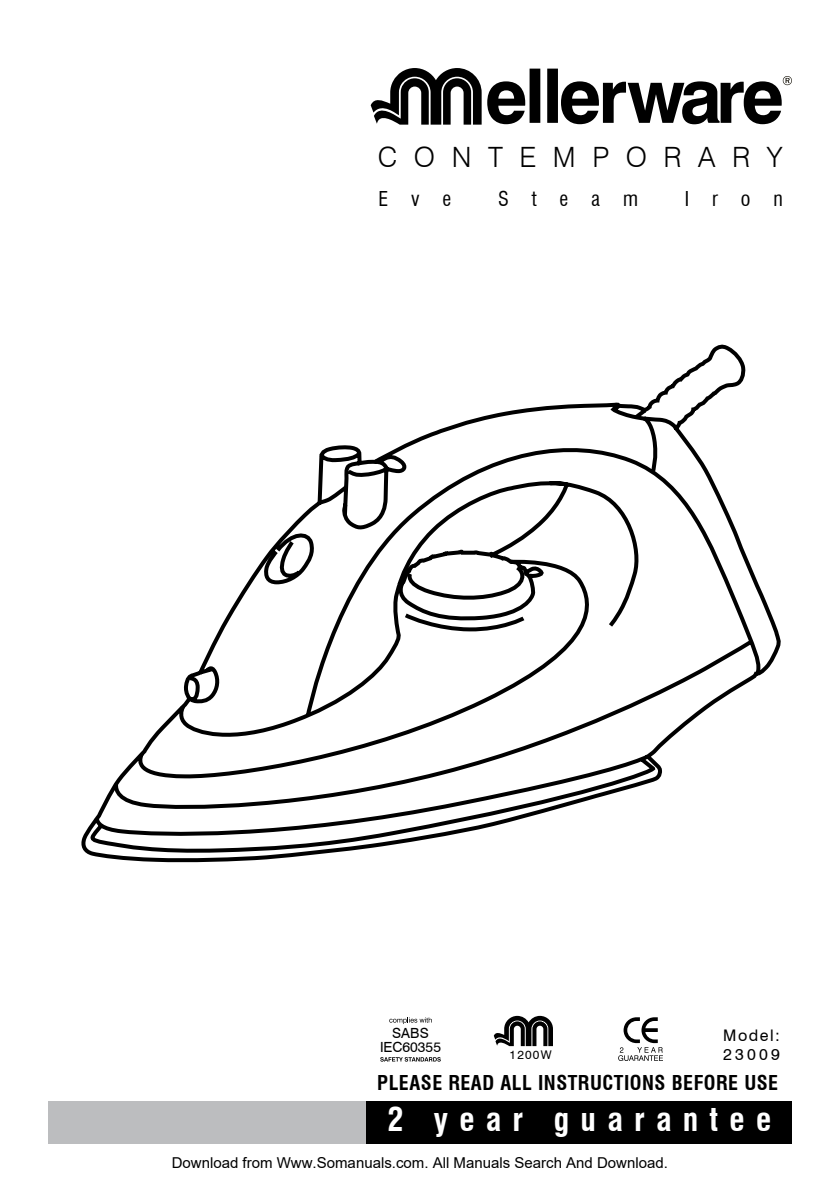
<style>
.page{position:relative;width:840px;height:1191px;background:#fff}
.page>*{position:absolute;margin:0;border:0;box-sizing:border-box;transform-origin:0 0}
.t1{font:700 condensed 32px "Swiss 721 BT";letter-spacing:.35em;color:#fff}
.t2{font:300 28px "Swiss 721 BT";letter-spacing:.59em;color:#000}
.t3{font:700 condensed 20px "Swiss 721 BT";letter-spacing:.025em;color:#000}
.t4{font:condensed 20px "Swiss 721 BT";letter-spacing:1.145em;color:#000}
.t5{font:16px "Swiss 721 BT";letter-spacing:.145em;color:#000}
.t6{font:15px "Arial";color:#000}
.t7{font:14px/14px "Swiss 721 BT";color:#000;text-align:center}
.t8{font:12px "Swiss 721 BT";letter-spacing:.1em;color:#000}
</style>
<div class="page">
<svg style="left:370px;top:68px;width:421px;height:57px"></svg>
<div style="left:48px;top:1101px;width:318px;height:42px;background:#bcbdbf"></div>
<div style="left:366px;top:1101px;width:425px;height:42px;background:#000"></div>
<svg style="left:493px;top:1016px;width:59px;height:30px"></svg>
<svg style="left:618px;top:1017px;width:44px;height:44px"></svg>
<svg style="left:389px;top:1017px;width:42px;height:7px"></svg>
<svg style="left:380px;top:1057px;width:60px;height:4px"></svg>
<svg style="left:81px;top:345px;width:698px;height:518px"></svg>
<h2 class="t2" style="left:378px;top:140px;width:406px">CONTEMPORARY</h2>
<h3 class="t4" style="left:378px;top:186px;width:74px">Eve</h3>
<h3 class="t4" style="left:498px;top:186px;width:141px">Steam</h3>
<h3 class="t4" style="left:684px;top:186px;width:99px">Iron</h3>
<p class="t7" style="left:380px;top:1025px;width:62px">SABS<br>IEC60355</p>
<p class="t5" style="left:722px;top:1025px;width:58px">Model:</p>
<p class="t8" style="left:509px;top:1047px;width:43px">1200W</p>
<p class="t5" style="left:722px;top:1044px;width:58px">23009</p>
<h3 class="t3" style="left:377px;top:1070px;width:402px">PLEASE READ ALL INSTRUCTIONS BEFORE USE</h3>
<h1 class="t1" style="left:387px;top:1100px;width:385px">2 year guarantee</h1>
<p class="t6" style="left:172px;top:1154px;width:497px">Download from Www.Somanuals.com. All Manuals Search And Download.</p>
</div>
